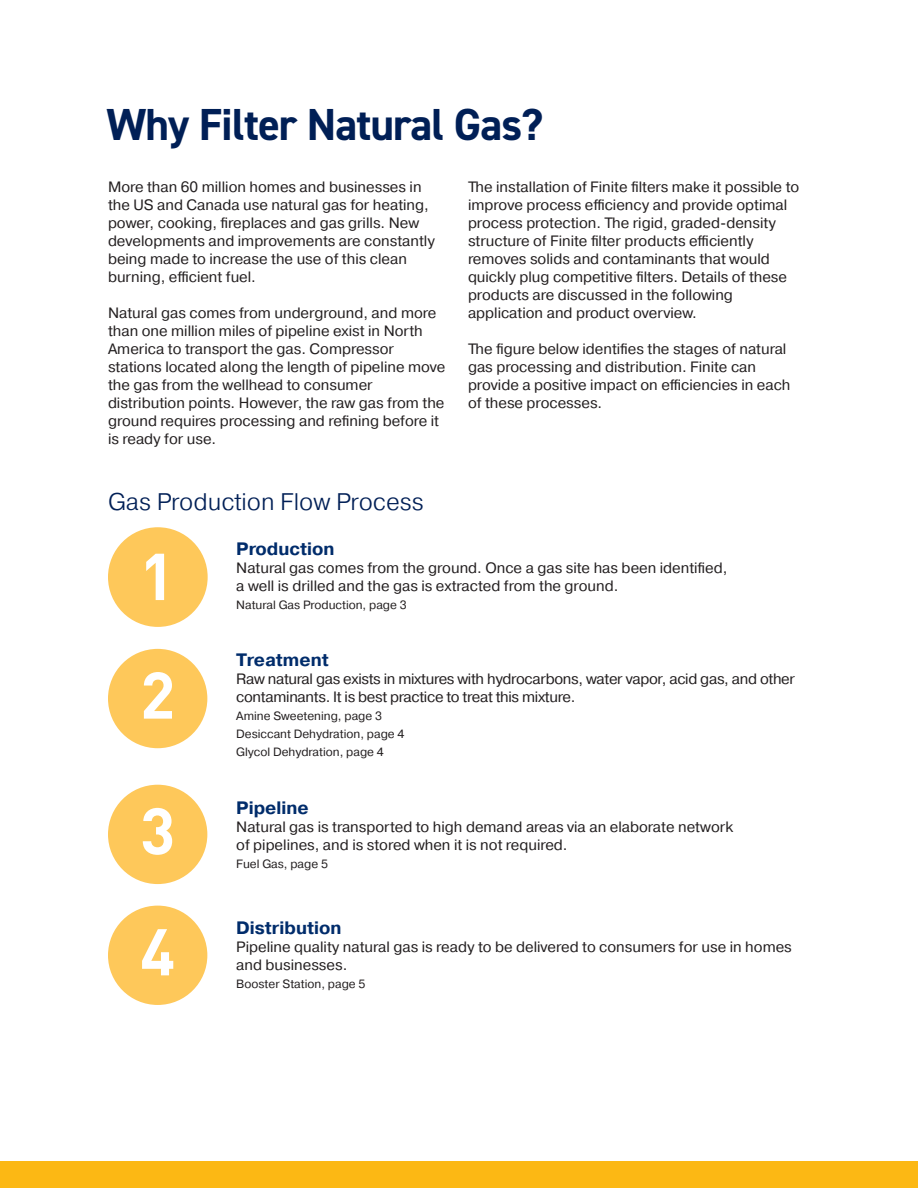
<style>
.page{position:relative;width:918px;height:1188px;background:#fff}
.page>*{position:absolute;margin:0;border:0;box-sizing:border-box;transform-origin:0 0}
.t1{font:700 45px "DIN2014";letter-spacing:-.02em;color:#001f56}
.t2{font:300 24px "Pragmatica";color:#001f56}
.t3{font:700 18px "Pragmatica";color:#002c6b}
.t4{font:15px/18px "Pragmatica";color:#231f20}
.t5{font:15px/18px "Pragmatica";letter-spacing:-.02em;color:#231f20}
.t6{font:12px/18px "Pragmatica";color:#231f20}
</style>
<div class="page">
<div style="left:0;top:1161px;width:918px;height:27px;background:#fcb814"></div>
<svg style="left:108px;top:906px;width:99px;height:99px"></svg>
<svg style="left:108px;top:785px;width:99px;height:99px"></svg>
<svg style="left:108px;top:649px;width:99px;height:99px"></svg>
<svg style="left:108px;top:527px;width:100px;height:100px"></svg>
<h1 class="t1" style="left:106px;top:95px;width:438px">Why Filter Natural Gas?</h1>
<p class="t4" style="left:108px;top:178px;width:328px">More than 60 million homes and businesses in the US and Canada use natural gas for heating, power, cooking, fireplaces and gas grills. New developments and improvements are constantly being made to increase the use of this clean burning, efficient fuel.</p>
<p class="t4" style="left:108px;top:304px;width:339px">Natural gas comes from underground, and more than one million miles of pipeline exist in North America to transport the gas. Compressor stations located along the length of pipeline move the gas from the wellhead to consumer distribution points. However, the raw gas from the ground requires processing and refining before it is ready for use.</p>
<p class="t4" style="left:468px;top:178px;width:333px">The installation of Finite filters make it possible to improve process efficiency and provide optimal process protection. The rigid, graded-density structure of Finite filter products efficiently removes solids and contaminants that would quickly plug competitive filters. Details of these products are discussed in the following application and product overview.</p>
<p class="t4" style="left:468px;top:340px;width:324px">The figure below identifies the stages of natural gas processing and distribution. Finite can provide a positive impact on efficiencies in each of these processes.</p>
<h2 class="t2" style="left:108px;top:486px;width:317px">Gas Production Flow Process</h2>
<p class="t3" style="left:236px;top:538px;width:100px">Production</p>
<p class="t4" style="left:236px;top:560px;width:493px">Natural gas comes from the ground. Once a gas site has been identified, a well is drilled and the gas is extracted from the ground.</p>
<p class="t6" style="left:236px;top:597px;width:172px">Natural Gas Production, page 3</p>
<p class="t3" style="left:236px;top:648px;width:94px">Treatment</p>
<p class="t5" style="left:236px;top:670px;width:560px">Raw natural gas exists in mixtures with hydrocarbons, water vapor, acid gas, and other contaminants. It is best practice to treat this mixture.</p>
<p class="t6" style="left:236px;top:707px;width:170px">Amine Sweetening, page 3<br>Desiccant Dehydration, page 4<br>Glycol Dehydration, page 4</p>
<p class="t3" style="left:236px;top:796px;width:74px">Pipeline</p>
<p class="t4" style="left:236px;top:818px;width:499px">Natural gas is transported to high demand areas via an elaborate network of pipelines, and is stored when it is not required.</p>
<p class="t6" style="left:236px;top:855px;width:93px">Fuel Gas, page 5</p>
<p class="t3" style="left:236px;top:916px;width:107px">Distribution</p>
<p class="t4" style="left:236px;top:939px;width:557px">Pipeline quality natural gas is ready to be delivered to consumers for use in homes and businesses.</p>
<p class="t6" style="left:236px;top:975px;width:131px">Booster Station, page 5</p>
</div>
